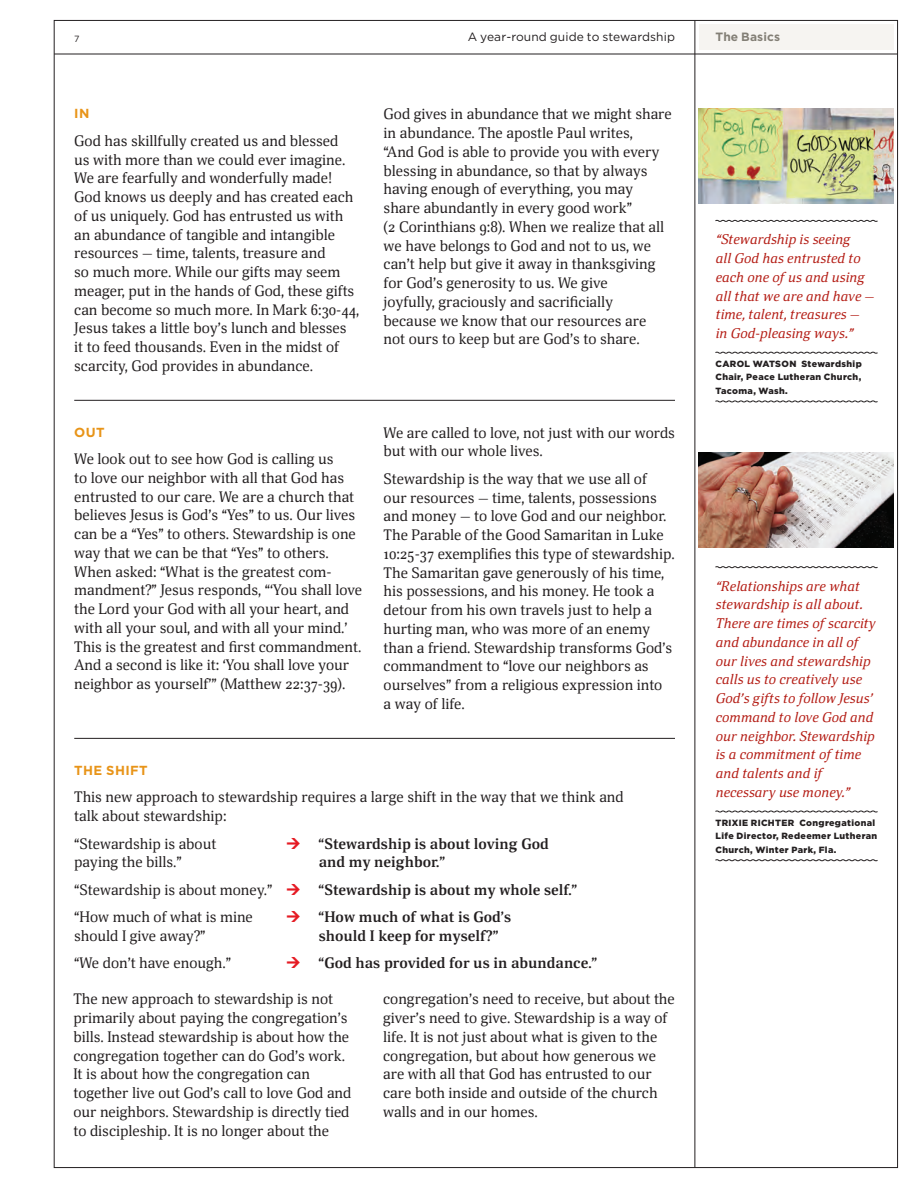
<style>
.page{position:relative;width:918px;height:1188px;background:#fff}
.page>*{position:absolute;margin:0;border:0;box-sizing:border-box;transform-origin:0 0}
.body{font:15px/18.8px "Deca Serif";color:#231f20}
.body-2{font:700 15px "Deca Serif";color:#231f20}
.quote{font:italic 13.8px/18.8px "Deca Serif";color:#b41d15}
.body-3{font:700 13.2px "Gotham";letter-spacing:.03em;color:#e89418}
.subhead_1{font:700 13.2px "Gotham";color:#e89418}
.t1{font:12px "Gotham";letter-spacing:.01em;color:#231f20}
.t2{font:700 12px "Gotham";letter-spacing:.01em;color:#837f76}
.quote_byline{font:900 9px/13.5px "Gotham";letter-spacing:.04em;color:#231f20;text-align:justify}
.t3{font:9px "Gotham";color:#231f20}
</style>
<div class="page">
<hr style="left:695px;top:20px;width:1px;height:1148px;background:#231f20">
<hr style="left:54px;top:54px;width:844px;height:1px;background:#231f20">
<svg style="left:715px;top:220px;width:163px;height:2px"></svg>
<svg style="left:715px;top:351px;width:163px;height:3px"></svg>
<svg style="left:715px;top:400px;width:163px;height:3px"></svg>
<svg style="left:715px;top:566px;width:163px;height:2px"></svg>
<svg style="left:715px;top:810px;width:163px;height:3px"></svg>
<svg style="left:715px;top:859px;width:163px;height:3px"></svg>
<div style="left:699px;top:24px;width:195px;height:26px;background:#f6f4f1"></div>
<img style="left:699px;top:108px;width:195px;height:95px">
<img style="left:699px;top:453px;width:195px;height:95px">
<hr style="left:74px;top:400px;width:601px;height:1px;background:#231f20">
<hr style="left:74px;top:738px;width:601px;height:1px;background:#231f20">
<p class="t3" style="left:74px;top:33px;width:7px">7</p>
<p class="t1" style="left:468px;top:29px;width:209px">A year-round guide to stewardship</p>
<p class="subhead_1" style="left:74px;top:105px;width:17px">IN</p>
<p class="body" style="left:74px;top:132px;width:286px">God has skillfully created us and blessed<br>us with more than we could ever imagine.<br>We are fearfully and wonderfully made!<br>God knows us deeply and has created each of us uniquely. God has entrusted us with an abundance of tangible and intangible resources — time, talents, treasure and<br>so much more. While our gifts may seem meager, put in the hands of God, these gifts can become so much more. In Mark 6:30-44, Jesus takes a little boy’s lunch and blesses it to feed thousands. Even in the midst of scarcity, God provides in abundance.</p>
<p class="subhead_1" style="left:74px;top:423px;width:32px">OUT</p>
<p class="body" style="left:74px;top:450px;width:289px">We look out to see how God is calling us<br>to love our neighbor with all that God has entrusted to our care. We are a church that believes Jesus is God’s “Yes” to us. Our lives can be a “Yes” to others. Stewardship is one way that we can be that “Yes” to others.<br>When asked: “What is the greatest com&shy;mandment?” Jesus responds, “‘You shall love the Lord your God with all your heart, and with all your soul, and with all your mind.’ This is the greatest and first commandment.<br>And a second is like it: ‘You shall love your neighbor as yourself’” (Matthew 22:37-39).</p>
<p class="body" style="left:384px;top:105px;width:290px">God gives in abundance that we might share in abundance. The apostle Paul writes,<br>“And God is able to provide you with every blessing in abundance, so that by always having enough of everything, you may share abundantly in every good work”<br>(2 Corinthians 9:8). When we realize that all we have belongs to God and not to us, we can’t help but give it away in thanksgiving for God’s generosity to us. We give<br>joyfully, graciously and sacrificially<br>because we know that our resources are<br>not ours to keep but are God’s to share.</p>
<p class="body" style="left:384px;top:424px;width:293px">We are called to love, not just with our words but with our whole lives.</p>
<p class="body" style="left:384px;top:470px;width:293px">Stewardship is the way that we use all of<br>our resources — time, talents, possessions and money — to love God and our neighbor.<br>The Parable of the Good Samaritan in Luke 10:25-37 exemplifies this type of stewardship.<br>The Samaritan gave generously of his time, his possessions, and his money. He took a detour from his own travels just to help a hurting man, who was more of an enemy than a friend. Stewardship transforms God’s commandment to “love our neighbors as ourselves” from a religious expression into<br>a way of life.</p>
<p class="body-3" style="left:74px;top:762px;width:75px">THE SHIFT</p>
<p class="body" style="left:74px;top:788px;width:551px">This new approach to stewardship requires a large shift in the way that we think and talk about stewardship:</p>
<p class="body" style="left:74px;top:834px;width:144px">“Stewardship is about</p>
<p class="body-2" style="left:319px;top:835px;width:232px">“Stewardship is about loving God</p>
<p class="body" style="left:74px;top:853px;width:109px">paying the bills.”</p>
<p class="body-2" style="left:319px;top:854px;width:128px">and my neighbor.”</p>
<p class="body" style="left:74px;top:881px;width:200px">“Stewardship is about money.”</p>
<p class="body-2" style="left:319px;top:881px;width:260px">“Stewardship is about my whole self.”</p>
<p class="body" style="left:74px;top:908px;width:180px">“How much of what is mine</p>
<p class="body-2" style="left:319px;top:908px;width:194px">“How much of what is God’s</p>
<p class="body" style="left:74px;top:927px;width:133px">should I give away?”</p>
<p class="body-2" style="left:319px;top:927px;width:181px">should I keep for myself?”</p>
<p class="body" style="left:74px;top:954px;width:158px">“We don’t have enough.”</p>
<p class="body-2" style="left:319px;top:954px;width:280px">“God has provided for us in abundance.”</p>
<p class="body" style="left:73px;top:990px;width:279px">The new approach to stewardship is not primarily about paying the congregation’s bills. Instead stewardship is about how the congregation together can do God’s work.<br>It is about how the congregation can together live out God’s call to love God and our neighbors. Stewardship is directly tied to discipleship. It is no longer about the</p>
<p class="body" style="left:383px;top:990px;width:293px">congregation’s need to receive, but about the giver’s need to give. Stewardship is a way of life. It is not just about what is given to the congregation, but about how generous we are with all that God has entrusted to our care both inside and outside of the church walls and in our homes.</p>
<p class="t2" style="left:716px;top:29px;width:66px">The Basics</p>
<p class="quote" style="left:716px;top:231px;width:160px">“Stewardship is seeing<br>all God has entrusted to each one of us and using all that we are and have — time, talent, treasures — in God-pleasing ways.”</p>
<p class="quote_byline" style="left:716px;top:357px;width:148px">CAROL WATSON Stewardship Chair, Peace Lutheran Church, Tacoma, Wash.</p>
<p class="quote" style="left:716px;top:577px;width:161px">“Relationships are what stewardship is all about.<br>There are times of scarcity and abundance in all of our lives and stewardship calls us to creatively use<br>God’s gifts to follow Jesus’ command to love God and our neighbor. Stewardship is a commitment of time and talents and if necessary use money.”</p>
<p class="quote_byline" style="left:716px;top:816px;width:163px;text-align:left">TRIXIE RICHTER Congregational<br>Life Director, Redeemer Lutheran<br>Church, Winter Park, Fla.</p>
</div>
